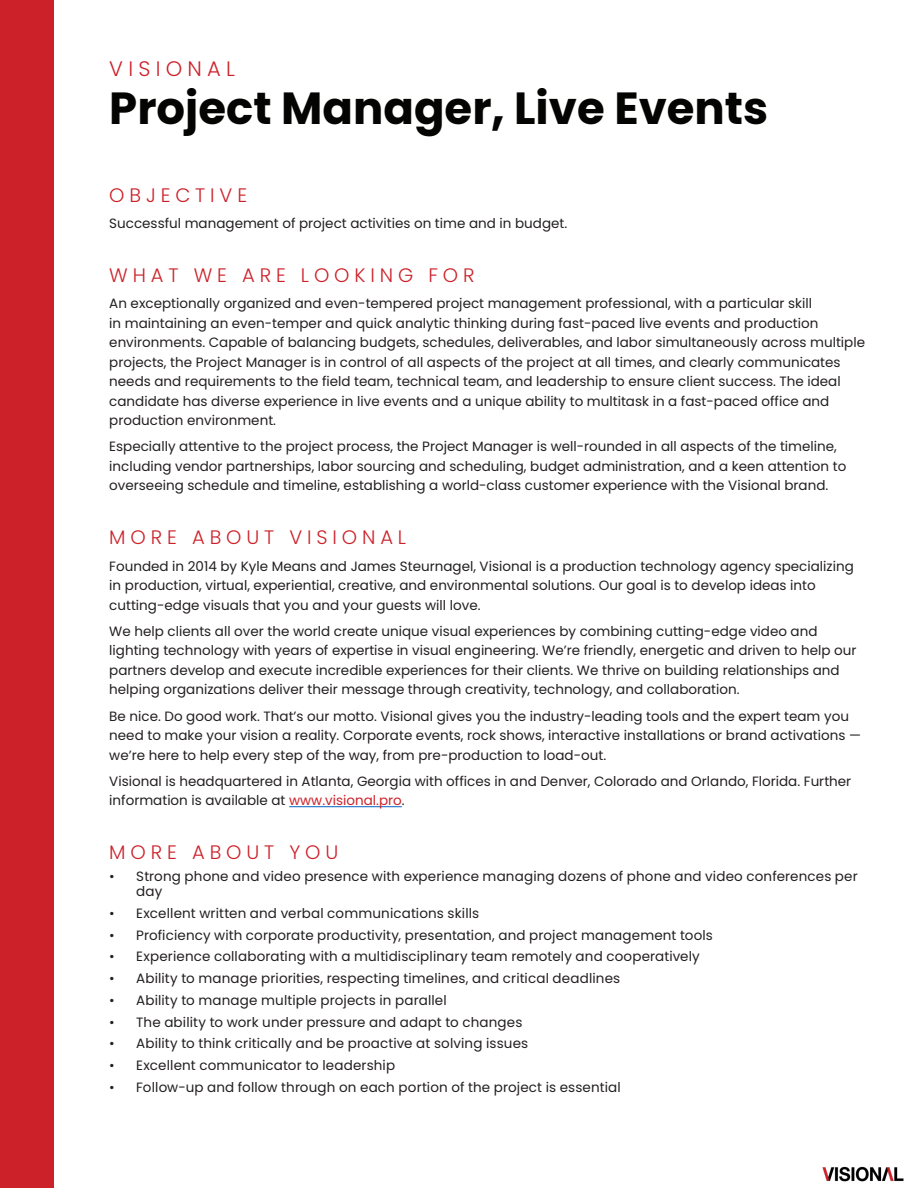
<style>
.page{position:relative;width:918px;height:1188px;background:#fff}
.page>*{position:absolute;margin:0;border:0;box-sizing:border-box;transform-origin:0 0}
.Headline_V1{font:700 45px "Poppins";color:#040503}
.t1{font:300 21px "Poppins";letter-spacing:.25em;color:#cc2129}
.Heading_V3{font:300 19.5px "Poppins";letter-spacing:.25em;color:#cc2129}
.Text_V1{font:13.5px/19.5px "Poppins";color:#231f20}
.s1{color:#cc2129}
</style>
<div class="page">
<div style="left:0;top:0;width:54px;height:1188px;background:#cc2129"></div>
<img style="left:822px;top:1166px;width:82px;height:16px">
<hr style="left:289px;top:806px;width:113px;height:1px;background:#0563c1">
<p class="t1" style="left:109px;top:57px;width:127px">VISIONAL</p>
<p class="Headline_V1" style="left:109px;top:82px;width:660px">Project Manager, Live Events</p>
<p class="Heading_V3" style="left:109px;top:183px;width:139px">OBJECTIVE</p>
<p class="Text_V1" style="left:109px;top:213px;width:459px">Successful management of project activities on time and in budget.</p>
<p class="Heading_V3" style="left:109px;top:264px;width:367px">WHAT WE ARE LOOKING FOR</p>
<p class="Text_V1" style="left:109px;top:294px;width:757px">An exceptionally organized and even-tempered project management professional, with a particular skill<br>in maintaining an even-temper and quick analytic thinking during fast-paced live events and production environments. Capable of balancing budgets, schedules, deliverables, and labor simultaneously across multiple projects, the Project Manager is in control of all aspects of the project at all times, and clearly communicates needs and requirements to the field team, technical team, and leadership to ensure client success. The ideal candidate has diverse experience in live events and a unique ability to multitask in a fast-paced office and production environment.</p>
<p class="Text_V1" style="left:109px;top:437px;width:738px">Especially attentive to the project process, the Project Manager is well-rounded in all aspects of the timeline, including vendor partnerships, labor sourcing and scheduling, budget administration, and a keen attention to overseeing schedule and timeline, establishing a world-class customer experience with the Visional brand.</p>
<p class="Heading_V3" style="left:109px;top:526px;width:298px">MORE ABOUT VISIONAL</p>
<p class="Text_V1" style="left:109px;top:556px;width:746px">Founded in 2014 by Kyle Means and James Steurnagel, Visional is a production technology agency specializing in production, virtual, experiential, creative, and environmental solutions. Our goal is to develop ideas into cutting-edge visuals that you and your guests will love.</p>
<p class="Text_V1" style="left:109px;top:621px;width:749px">We help clients all over the world create unique visual experiences by combining cutting-edge video and lighting technology with years of expertise in visual engineering. We’re friendly, energetic and driven to help our partners develop and execute incredible experiences for their clients. We thrive on building relationships and helping organizations deliver their message through creativity, technology, and collaboration.</p>
<p class="Text_V1" style="left:109px;top:706px;width:753px">Be nice. Do good work. That’s our motto. Visional gives you the industry-leading tools and the expert team you need to make your vision a reality. Corporate events, rock shows, interactive installations or brand activations — we’re here to help every step of the way, from pre-production to load-out.</p>
<p class="Text_V1" style="left:109px;top:771px;width:744px">Visional is headquartered in Atlanta, Georgia with offices in and Denver, Colorado and Orlando, Florida. Further information is available at <span class="s1">www.visional.pro</span>.</p>
<p class="Heading_V3" style="left:109px;top:841px;width:231px">MORE ABOUT YOU</p>
<p class="Text_V1" style="left:136px;top:869px;width:723px;line-height:15px;text-indent:-27px">• Strong phone and video presence with experience managing dozens of phone and video conferences per day</p>
<p class="Text_V1" style="left:109px;top:903px;width:371px">• Excellent written and verbal communications skills</p>
<p class="Text_V1" style="left:109px;top:925px;width:605px">• Proficiency with corporate productivity, presentation, and project management tools</p>
<p class="Text_V1" style="left:109px;top:947px;width:592px">• Experience collaborating with a multidisciplinary team remotely and cooperatively</p>
<p class="Text_V1" style="left:109px;top:969px;width:512px">• Ability to manage priorities, respecting timelines, and critical deadlines</p>
<p class="Text_V1" style="left:109px;top:990px;width:339px">• Ability to manage multiple projects in parallel</p>
<p class="Text_V1" style="left:109px;top:1012px;width:415px">• The ability to work under pressure and adapt to changes</p>
<p class="Text_V1" style="left:109px;top:1034px;width:420px">• Ability to think critically and be proactive at solving issues</p>
<p class="Text_V1" style="left:109px;top:1056px;width:287px">• Excellent communicator to leadership</p>
<p class="Text_V1" style="left:109px;top:1077px;width:513px">• Follow-up and follow through on each portion of the project is essential</p>
</div>
